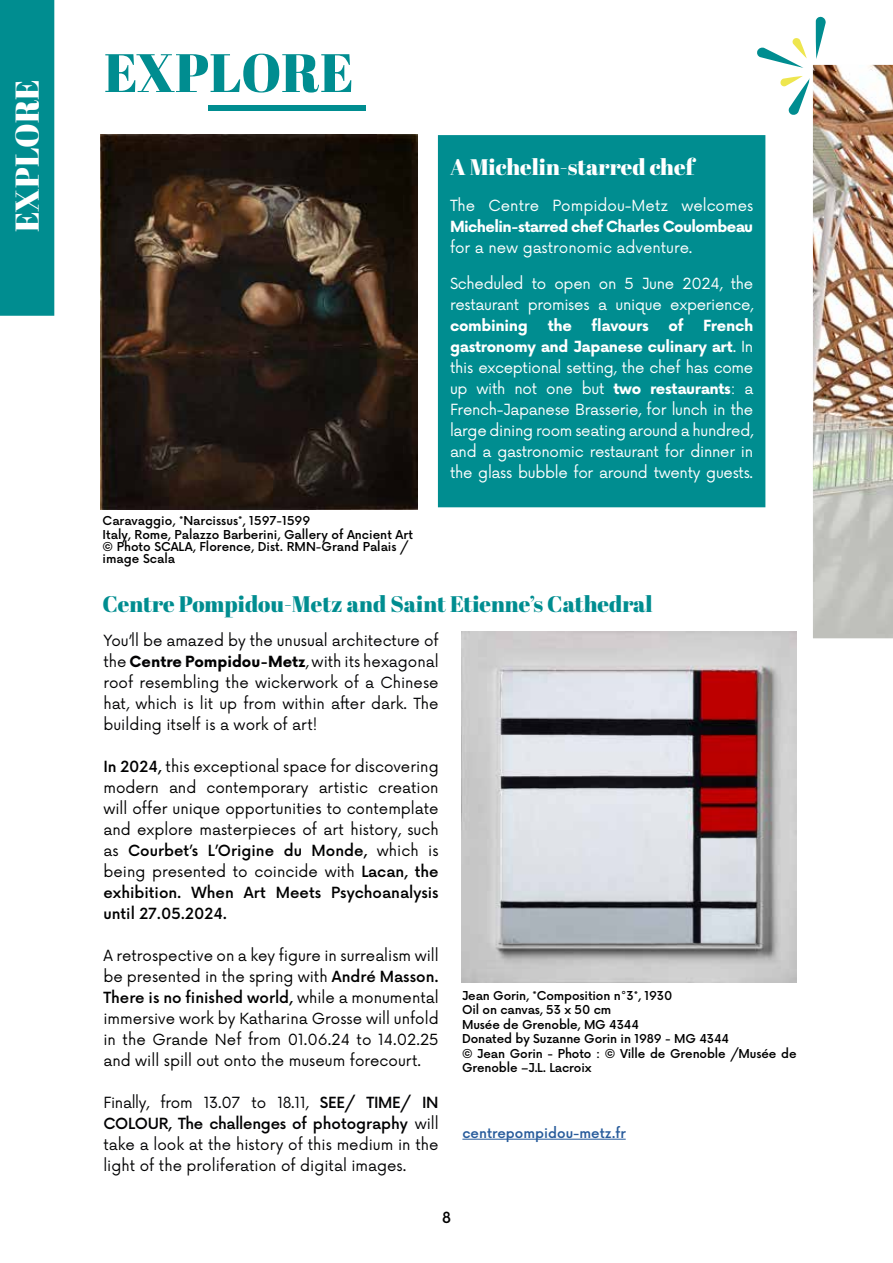
<style>
.page{position:relative;width:893px;height:1263px;background:#fff}
.page>*{position:absolute;margin:0;border:0;box-sizing:border-box;transform-origin:0 0}
.t1{font:54px "Abril Fatface";color:#008d90}
.t2{font:33px "Abril Fatface";letter-spacing:-.005em;color:#fff}
.t3{font:22.5px "Abril Fatface";color:#008d90}
.t4{font:22.5px "Abril Fatface";color:#fff}
.t5{font:15px/21px "Now Alt";color:#000;text-align:justify}
.t6{font:15px/21px "Now Alt";color:#020203;text-align:justify}
.t7{font:15px/21px "Now Alt";letter-spacing:-.02em;color:#fff}
.t8{font:15px "Now Alt";color:#fff}
.t9{font:700 15px "Now Alt";letter-spacing:-.04em;color:#fff}
.t10{font:700 15px "Now Alt";letter-spacing:-.02em;color:#fff}
.t11{font:500 15px "Now Alt";color:#000}
.t12{font:500 13.5px "Now Alt";color:#275b9b}
.t13{font:500 12px/14.4px "Now Alt";letter-spacing:-.01em;color:#000}
.s1{font-weight:700}
.s2{font-weight:500}
</style>
<div class="page">
<div style="left:438px;top:135px;width:327px;height:372px;background:#008d90"></div>
<div style="left:1px;top:1px;width:53px;height:314px;background:#008d90"></div>
<div style="left:0;top:0;width:54px;height:316px;border:2px solid #008d90"></div>
<div style="left:209px;top:106px;width:157px;height:5px;background:#008d90"></div>
<img style="left:101px;top:134px;width:317px;height:376px">
<svg style="left:815px;top:16px;width:11px;height:43px"></svg>
<svg style="left:757px;top:38px;width:50px;height:30px"></svg>
<svg style="left:780px;top:76px;width:29px;height:39px"></svg>
<hr style="left:462px;top:1139px;width:164px;height:1px;background:#275b9b">
<img style="left:461px;top:632px;width:336px;height:350px">
<img style="left:809px;top:64px;width:84px;height:575px">
<h2 class="t2" style="left:4px;top:232px;width:154px;rotate:-90deg">EXPLORE</h2>
<h1 class="t1" style="left:104px;top:35px;width:251px">EXPLORE</h1>
<p class="t13" style="left:103px;top:513px;width:312px">Caravaggio, *Narcissus*, 1597-1599<br>Italy, Rome, Palazzo Barberini, Gallery of Ancient Art</p>
<p class="t13" style="left:103px;top:540px;width:307px;line-height:12px">© Photo SCALA, Florence, Dist. RMN-Grand Palais / image Scala</p>
<h3 class="t4" style="left:450px;top:152px;width:246px">A Michelin-starred chef</h3>
<p class="t8" style="left:450px;top:194px;width:305px">The Centre Pompidou-Metz welcomes</p>
<p class="t9" style="left:450px;top:216px;width:305px">Michelin-starred chef Charles Coulombeau</p>
<p class="t8" style="left:450px;top:236px;width:244px">for a new gastronomic adventure.</p>
<p class="t7" style="left:450px;top:272px;width:305px">Scheduled to open on 5 June 2024, the restaurant promises a unique experience,</p>
<p class="t10" style="left:450px;top:315px;width:79px">combining</p>
<p class="t9" style="left:548px;top:315px;width:26px">the</p>
<p class="t9" style="left:592px;top:315px;width:59px">flavours</p>
<p class="t9" style="left:668px;top:315px;width:16px">of</p>
<p class="t7" style="left:450px;top:314px;width:305px;text-align:justify;text-indent:253px"><span class="s1">French gastronomy and Japanese culinary art</span>. In this exceptional setting, the chef has come up with not one but <span class="s1">two restaurants</span>: a French-Japanese Brasserie, for lunch in the large dining room seating around a hundred, and a gastronomic restaurant for dinner in the glass bubble for around twenty guests.</p>
<h3 class="t3" style="left:103px;top:588px;width:552px">Centre Pompidou-Metz and Saint Etienne’s Cathedral</h3>
<p class="t6" style="left:103px;top:628px;width:337px">You’ll be amazed by the unusual architecture of the <span class="s1">Centre Pompidou-Metz</span>, with its hexagonal roof resembling the wickerwork of a Chinese hat, which is lit up from within after dark. The building itself is a work of art!</p>
<p class="t5" style="left:103px;top:754px;width:337px"><span class="s2">In 2024,</span> this exceptional space for discovering modern and contemporary artistic creation will offer unique opportunities to contemplate and explore masterpieces of art history, such as <span class="s2">Courbet’s L’Origine du Monde,</span> which is being presented to coincide with <span class="s2">Lacan, the exhibition. When Art Meets Psychoanalysis until 27.05.2024.</span></p>
<p class="t5" style="left:103px;top:943px;width:337px">A retrospective on a key figure in surrealism will be presented in the spring with <span class="s2">André Masson.<br>There is no finished world,</span> while a monumental immersive work by Katharina Grosse will unfold in the Grande Nef from 01.06.24 to 14.02.25 and will spill out onto the museum forecourt.</p>
<p class="t6" style="left:103px;top:1090px;width:337px">Finally, from 13.07 to 18.11, <span class="s2">SEE/ TIME/ IN COLOUR, The challenges of photography</span> will take a look at the history of this medium in the light of the proliferation of digital images.</p>
<p class="t13" style="left:462px;top:988px;width:336px">Jean Gorin, *Composition n°3*, 1930<br>Oil on canvas, 53 x 50 cm<br>Musée de Grenoble, MG 4344<br>Donated by Suzanne Gorin in 1989 - MG 4344<br>© Jean Gorin - Photo : © Ville de Grenoble /Musée de<br>Grenoble –J.L. Lacroix</p>
<p class="t12" style="left:462px;top:1122px;width:165px">centrepompidou-metz.fr</p>
<p class="t11" style="left:442px;top:1206px;width:10px">8</p>
</div>
